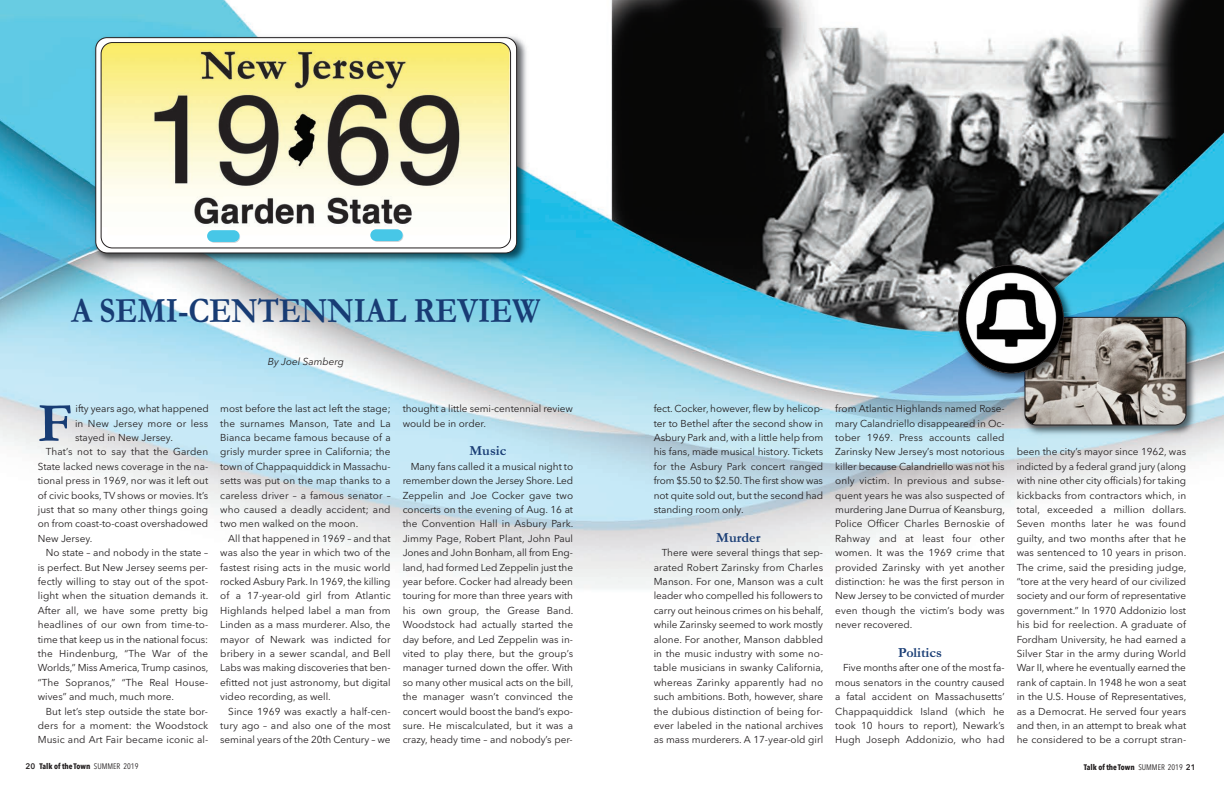
<style>
.page{position:relative;width:1224px;height:801px;background:#fff}
.page>*{position:absolute;margin:0;border:0;box-sizing:border-box;transform-origin:0 0}
.t1{font:700 56.1px "Garamond";color:#183c74}
.t2{font:700 36px "Garamond";color:#183c74;scale:.86 1}
.t3{font:700 14px "Garamond";color:#183c74}
.t4{font:10px/14.4px "Avenir Next";color:#231f20;text-align:justify}
.t5{font:italic 10px "Avenir Next";color:#231f20}
.t6{font:700 8px "Avenir Next Condensed";color:#231f20}
.s1{font-family:"Avenir Next";font-weight:600}
.s2{font-weight:400}
</style>
<div class="page">
<img style="left:0;top:0;width:1224px;height:589px">
<img style="left:91px;top:33px;width:439px;height:234px">
<svg style="left:95px;top:37px;width:422px;height:216px"></svg>
<svg style="left:101px;top:42px;width:410px;height:206px"></svg>
<svg style="left:208px;top:231px;width:32px;height:12px"></svg>
<img style="left:207px;top:230px;width:33px;height:12px;border-radius:6px">
<svg style="left:372px;top:230px;width:31px;height:12px"></svg>
<img style="left:370px;top:229px;width:33px;height:12px;border-radius:6px">
<img style="left:1020px;top:312px;width:180px;height:126px">
<img style="left:953px;top:260px;width:124px;height:126px">
<svg style="left:958px;top:265px;width:229px;height:161px;background:#7d9298"></svg>
<h2 class="t2" style="left:71px;top:288px;width:547px">A SEMI-CENTENNIAL REVIEW</h2>
<p class="t5" style="left:268px;top:353px;width:78px">By Joel Samberg</p>
<h1 class="t1" style="left:38px;top:389px;width:36px">F</h1>
<p class="t4" style="left:76px;top:401px;width:135px">ifty years ago, what happened</p>
<p class="t4" style="left:75px;top:415px;width:135px">in New Jersey more or less</p>
<p class="t4" style="left:75px;top:430px;width:99px">stayed in New Jersey.</p>
<p class="t4" style="left:46px;top:444px;width:164px">That’s not to say that the Garden</p>
<p class="t4" style="left:38px;top:459px;width:172px">State lacked news coverage in the na-</p>
<p class="t4" style="left:38px;top:473px;width:172px">tional press in 1969, nor was it left out</p>
<p class="t4" style="left:38px;top:487px;width:172px">of civic books, TV shows or movies. It’s</p>
<p class="t4" style="left:38px;top:502px;width:172px">just that so many other things going</p>
<p class="t4" style="left:38px;top:516px;width:172px">on from coast-to-coast overshadowed</p>
<p class="t4" style="left:38px;top:531px;width:56px">New Jersey.</p>
<p class="t4" style="left:46px;top:545px;width:164px">No state – and nobody in the state –</p>
<p class="t4" style="left:38px;top:559px;width:172px">is perfect. But New Jersey seems per-</p>
<p class="t4" style="left:38px;top:574px;width:172px">fectly willing to stay out of the spot-</p>
<p class="t4" style="left:38px;top:588px;width:172px">light when the situation demands it.</p>
<p class="t4" style="left:38px;top:603px;width:172px">After all, we have some pretty big</p>
<p class="t4" style="left:38px;top:617px;width:172px">headlines of our own from time-to-</p>
<p class="t4" style="left:38px;top:631px;width:172px">time that keep us in the national focus:</p>
<p class="t4" style="left:38px;top:646px;width:172px">the Hindenburg, “The War of the</p>
<p class="t4" style="left:38px;top:660px;width:172px">Worlds,” Miss America, Trump casinos,</p>
<p class="t4" style="left:38px;top:675px;width:172px">“The Sopranos,” “The Real House-</p>
<p class="t4" style="left:38px;top:689px;width:138px">wives” and much, much more.</p>
<p class="t4" style="left:46px;top:703px;width:164px">But let’s step outside the state bor-</p>
<p class="t4" style="left:38px;top:718px;width:172px">ders for a moment: the Woodstock</p>
<p class="t4" style="left:38px;top:732px;width:172px">Music and Art Fair became iconic al-</p>
<p class="t6" style="left:26px;top:761px;width:114px"><span class="s1">20</span> Talk of the Town <span class="s2">SUMMER 2019</span></p>
<p class="t4" style="left:220px;top:401px;width:172px">most before the last act left the stage; the surnames Manson, Tate and La Bianca became famous because of a grisly murder spree in California; the town of Chappaquiddick in Massachu&shy;setts was put on the map thanks to a careless driver – a famous senator – who caused a deadly accident; and two men walked on the moon.</p>
<p class="t4" style="left:220px;top:531px;width:172px;text-indent:8px">All that happened in 1969 – and that was also the year in which two of the fastest rising acts in the music world rocked Asbury Park. In 1969, the killing of a 17-year-old girl from Atlantic Highlands helped label a man from Linden as a mass murderer. Also, the mayor of Newark was indicted for bribery in a sewer scandal, and Bell Labs was making discoveries that ben&shy;efitted not just astronomy, but digital video recording, as well.</p>
<p class="t4" style="left:220px;top:703px;width:172px;text-indent:8px">Since 1969 was exactly a half-cen&shy;tury ago – and also one of the most seminal years of the 20th Century – we</p>
<p class="t4" style="left:403px;top:401px;width:172px">thought a little semi-centennial review would be in order.</p>
<h3 class="t3" style="left:469px;top:442px;width:38px">Music</h3>
<p class="t4" style="left:403px;top:459px;width:172px;text-indent:8px">Many fans called it a musical night to remember down the Jersey Shore. Led Zeppelin and Joe Cocker gave two concerts on the evening of Aug. 16 at the Convention Hall in Asbury Park.<br>Jimmy Page, Robert Plant, John Paul Jones and John Bonham, all from Eng&shy;land, had formed Led Zeppelin just the year before. Cocker had already been touring for more than three years with his own group, the Grease Band.<br>Woodstock had actually started the day before, and Led Zeppelin was in&shy;vited to play there, but the group’s manager turned down the offer. With so many other musical acts on the bill, the manager wasn’t convinced the concert would boost the band’s expo&shy;sure. He miscalculated, but it was a crazy, heady time – and nobody’s per-</p>
<p class="t4" style="left:654px;top:401px;width:171px">fect. Cocker, however, flew by helicop&shy;ter to Bethel after the second show in Asbury Park and, with a little help from his fans, made musical history. Tickets for the Asbury Park concert ranged from $5.50 to $2.50. The first show was not quite sold out, but the second had standing room only.</p>
<h3 class="t3" style="left:716px;top:529px;width:46px">Murder</h3>
<p class="t4" style="left:654px;top:545px;width:171px;text-indent:8px">There were several things that sep&shy;arated Robert Zarinsky from Charles Manson. For one, Manson was a cult leader who compelled his followers to carry out heinous crimes on his behalf, while Zarinsky seemed to work mostly alone. For another, Manson dabbled in the music industry with some no&shy;table musicians in swanky California, whereas Zarinky apparently had no such ambitions. Both, however, share the dubious distinction of being for&shy;ever labeled in the national archives as mass murderers. A 17-year-old girl</p>
<p class="t4" style="left:835px;top:401px;width:171px">from Atlantic Highlands named Rose&shy;mary Calandriello disappeared in Oc&shy;tober 1969. Press accounts called Zarinsky New Jersey’s most notorious killer because Calandriello was not his only victim. In previous and subse&shy;quent years he was also suspected of murdering Jane Durrua of Keansburg, Police Officer Charles Bernoskie of Rahway and at least four other women. It was the 1969 crime that provided Zarinsky with yet another distinction: he was the first person in New Jersey to be convicted of murder even though the victim’s body was never recovered.</p>
<h3 class="t3" style="left:898px;top:644px;width:45px">Politics</h3>
<p class="t4" style="left:835px;top:660px;width:171px;text-indent:8px">Five months after one of the most fa&shy;mous senators in the country caused a fatal accident on Massachusetts’ Chappaquiddick Island (which he took 10 hours to report), Newark’s Hugh Joseph Addonizio, who had</p>
<p class="t4" style="left:1017px;top:444px;width:171px">been the city’s mayor since 1962, was indicted by a federal grand jury (along with nine other city officials) for taking kickbacks from contractors which, in total, exceeded a million dollars.<br>Seven months later he was found guilty, and two months after that he was sentenced to 10 years in prison.<br>The crime, said the presiding judge, “tore at the very heard of our civilized society and our form of representative government.” In 1970 Addonizio lost his bid for reelection. A graduate of Fordham University, he had earned a Silver Star in the army during World War II, where he eventually earned the rank of captain. In 1948 he won a seat in the U.S. House of Representatives, as a Democrat. He served four years and then, in an attempt to break what he considered to be a corrupt stran-</p>
<p class="t6" style="left:1084px;top:762px;width:113px">Talk of the Town <span class="s2">SUMMER 2019</span> <span class="s1">21</span></p>
</div>
